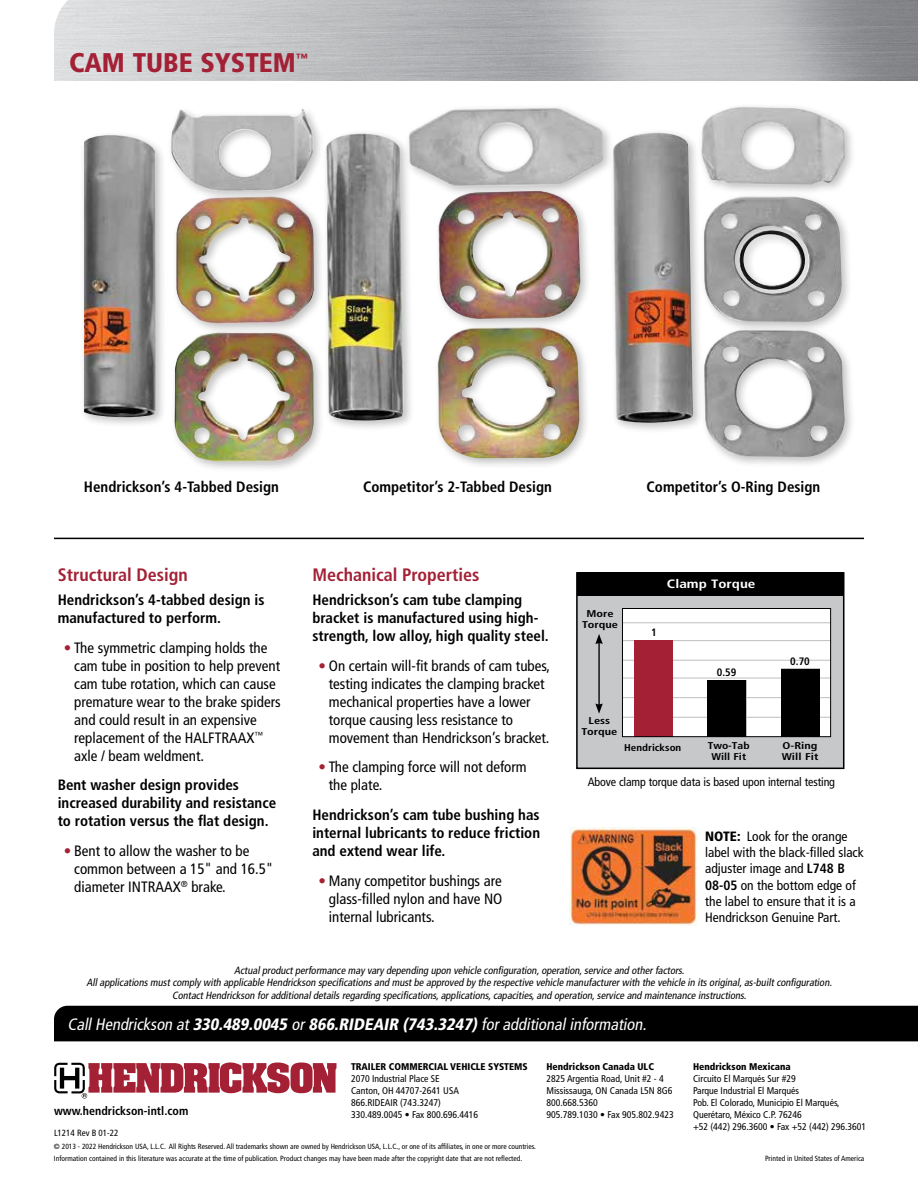
<style>
.page{position:relative;width:918px;height:1188px;background:#fff}
.page>*{position:absolute;margin:0;border:0;box-sizing:border-box;transform-origin:0 0}
.t1{font:900 condensed 27px "Frutiger LT Std";color:#a32035}
.t2{font:700 condensed 18px "Frutiger LT Std";color:#a32035}
.t3{font:italic condensed 16.5px "Frutiger LT Std";color:#fff}
.t4{font:condensed 15px/18px "Frutiger LT Std";color:#000}
.t5{font:700 condensed 15px/18px "Frutiger LT Std";color:#000}
.t6{font:condensed 13.5px/16.2px "Frutiger LT Std";color:#000}
.t7{font:700 condensed 12.15px "Frutiger LT Std";color:#fff;scale:1.25 1}
.t8{font:condensed 12px "Frutiger LT Std";letter-spacing:-.01em;color:#000}
.t9{font:700 condensed 12px "Frutiger LT Std";color:#000}
.t10{font:900 condensed 12px "Frutiger LT Std";color:#a32035}
.t11{font:700 condensed 10.8px "Frutiger LT Std";color:#000}
.t12{font:italic condensed 10.5px/12.6px "Frutiger LT Std";color:#000;text-align:center}
.t13{font:700 condensed 9.9px/10.8px "Frutiger LT Std";color:#000;text-align:center;scale:1.25 1}
.t14{font:700 condensed 9.9px/10.8px "Frutiger LT Std";color:#000;text-align:center;scale:1.19 1}
.t15{font:700 condensed 9.9px "Frutiger LT Std";color:#000;scale:1.12 1}
.t16{font:condensed 9.75px/12px "Frutiger LT Std";color:#000}
.t17{font:900 condensed 9.75px "Frutiger LT Std";color:#000}
.t18{font:condensed 9px "Frutiger LT Std";color:#000}
.t19{font:condensed 7.5px "Frutiger LT Std";color:#000}
.s1{color:#a32035}
.s2{font-weight:900}
.s3{font-weight:700}
</style>
<div class="page">
<div style="left:80px;top:102px;width:777px;height:371px;background:#000;opacity:.25"></div>
<img style="left:84px;top:107px;width:761px;height:316px">
<hr style="left:54px;top:538px;width:810px;height:1px;background:#000">
<img style="left:569px;top:827px;width:128px;height:98px">
<div style="left:577px;top:573px;width:267px;height:195px;background:#c7c8ca"></div>
<div style="left:576px;top:572px;width:268px;height:197px;border:2px solid #000"></div>
<div style="left:577px;top:573px;width:267px;height:23px;background:#000"></div>
<hr style="left:598px;top:642px;width:2px;height:64px;background:#000">
<svg style="left:595px;top:634px;width:8px;height:10px"></svg>
<svg style="left:595px;top:703px;width:8px;height:11px"></svg>
<div style="left:623px;top:609px;width:208px;height:128px;background:#fff"></div>
<hr style="left:623px;top:623px;width:208px;height:1px;background:#bcbec0">
<hr style="left:623px;top:640px;width:208px;height:1px;background:#bcbec0">
<hr style="left:623px;top:660px;width:208px;height:1px;background:#bcbec0">
<hr style="left:623px;top:678px;width:208px;height:1px;background:#bcbec0">
<hr style="left:623px;top:697px;width:208px;height:1px;background:#bcbec0">
<hr style="left:623px;top:717px;width:208px;height:1px;background:#bcbec0">
<div style="left:635px;top:641px;width:38px;height:96px;background:#a32035"></div>
<div style="left:622px;top:608px;width:209px;height:129px;border:1px solid #000"></div>
<div style="left:708px;top:680px;width:38px;height:57px;background:#000"></div>
<div style="left:781px;top:669px;width:38px;height:68px;background:#000"></div>
<div style="left:54px;top:1006px;width:864px;height:35px;background:#000"></div>
<svg style="left:54px;top:1062px;width:283px;height:37px"></svg>
<h1 class="t1" style="left:69px;top:46px;width:228px">CAM TUBE SYSTEM</h1>
<p class="t10" style="left:296px;top:50px;width:13px">™</p>
<p class="t5" style="left:84px;top:478px;width:197px">Hendrickson’s 4-Tabbed Design</p>
<p class="t5" style="left:363px;top:478px;width:190px">Competitor’s 2-Tabbed Design</p>
<p class="t5" style="left:647px;top:478px;width:175px">Competitor’s O-Ring Design</p>
<p class="t2" style="left:58px;top:564px;width:132px">Structural Design</p>
<p class="t5" style="left:58px;top:591px;width:208px">Hendrickson’s 4-tabbed design is manufactured to perform.</p>
<p class="t4" style="left:74px;top:639px;width:208px;text-indent:-10px"><span class="s1">•</span> The symmetric clamping holds the cam tube in position to help prevent cam tube rotation, which can cause premature wear to the brake spiders and could result in an expensive replacement of the HALFTRAAX<sup>™ </sup>axle / beam weldment.</p>
<p class="t5" style="left:58px;top:776px;width:220px">Bent washer design provides increased durability and resistance to rotation versus the flat design.</p>
<p class="t4" style="left:74px;top:842px;width:201px;text-indent:-10px"><span class="s1">•</span> Bent to allow the washer to be common between a 15" and 16.5" diameter INTRAAX<sup>®</sup> brake.</p>
<p class="t2" style="left:312px;top:564px;width:169px">Mechanical Properties</p>
<p class="t5" style="left:312px;top:591px;width:238px">Hendrickson’s cam tube clamping bracket is manufactured using high&shy;strength, low alloy, high quality steel.</p>
<p class="t4" style="left:329px;top:657px;width:223px;text-indent:-10px"><span class="s1">•</span> On certain will-fit brands of cam tubes, testing indicates the clamping bracket mechanical properties have a lower torque causing less resistance to movement than Hendrickson’s bracket.</p>
<p class="t4" style="left:329px;top:758px;width:199px;text-indent:-10px"><span class="s1">•</span> The clamping force will not deform the plate.</p>
<p class="t5" style="left:312px;top:806px;width:229px;text-align:justify">Hendrickson’s cam tube bushing has internal lubricants to reduce friction and extend wear life.</p>
<p class="t4" style="left:329px;top:872px;width:175px;text-align:justify;text-indent:-10px"><span class="s1">•</span> Many competitor bushings are glass-filled nylon and have NO internal lubricants.</p>
<p class="t13" style="left:582px;top:608px;width:30px">More<br>Torque</p>
<p class="t13" style="left:581px;top:715px;width:30px">Less<br>Torque</p>
<p class="t7" style="left:667px;top:576px;width:72px">Clamp Torque</p>
<p class="t11" style="left:651px;top:626px;width:7px">1</p>
<p class="t11" style="left:717px;top:666px;width:21px">0.59</p>
<p class="t11" style="left:790px;top:655px;width:21px">0.70</p>
<p class="t15" style="left:624px;top:741px;width:53px">Hendrickson</p>
<p class="t14" style="left:708px;top:740px;width:37px">Two-Tab<br>Will Fit</p>
<p class="t13" style="left:782px;top:740px;width:31px;text-align:left">O-Ring<br>Will Fit</p>
<p class="t8" style="left:588px;top:775px;width:249px">Above clamp torque data is based upon internal testing</p>
<p class="t6" style="left:705px;top:828px;width:160px"><span class="s2">NOTE:</span> Look for the orange label with the black-filled slack adjuster image and <span class="s3">L748 B<br>08-05</span> on the bottom edge of the label to ensure that it is a<br>Hendrickson Genuine Part.</p>
<p class="t12" style="left:86px;top:964px;width:749px">Actualproductperformance may vary depending upon vehicle configuration,operation,service and otherfactors.<br>Allapplicationsmustcomply with applicable Hendrickson specificationsand mustbe approved by the respective vehicle manufacturerwith the vehicle in itsoriginal,as-builtconfiguration.<br>ContactHendrickson foradditionaldetailsregarding specifications,applications,capacities,and operation,service and maintenance instructions.</p>
<p class="t3" style="left:68px;top:1014px;width:584px">CallHendrickson at<span class="s2">330.489.0045</span> or<span class="s2">866.RIDEAIR (743.3247)</span>foradditionalinformation.</p>
<p class="t17" style="left:351px;top:1061px;width:178px">TRAILER COMMERCIAL VEHICLE SYSTEMS</p>
<p class="t16" style="left:351px;top:1073px;width:129px">2070 Industrial Place SE<br>Canton, OH 44707-2641 USA<br>866.RIDEAIR (743.3247)<br>330.489.0045 • Fax 800.696.4416</p>
<p class="t9" style="left:54px;top:1104px;width:136px">www.hendrickson-intl.com</p>
<p class="t18" style="left:54px;top:1128px;width:66px">L1214 Rev B 01-22</p>
<p class="t19" style="left:54px;top:1154px;width:470px">Information contained in this literature was accurate at the time of publication. Product changes may have been made after the copyright date that are not reflected.</p>
<p class="t19" style="left:54px;top:1142px;width:484px">© 2013 - 2022 Hendrickson USA, L.L.C. All Rights Reserved. All trademarks shown are owned by Hendrickson USA, L.L.C., or one of its affiliates, in one or more countries.</p>
<p class="t17" style="left:546px;top:1061px;width:109px">Hendrickson Canada ULC</p>
<p class="t16" style="left:546px;top:1073px;width:129px">2825 Argentia Road, Unit #2 - 4<br>Mississauga, ON Canada L5N 8G6<br>800.668.5360<br>905.789.1030 • Fax 905.802.9423</p>
<p class="t17" style="left:693px;top:1061px;width:99px">Hendrickson Mexicana</p>
<p class="t16" style="left:693px;top:1073px;width:175px">Circuito El Marqués Sur #29<br>Parque Industrial El Marqués<br>Pob. El Colorado, Municipio El Marqués, Querétaro, México C.P. 76246<br>+52 (442) 296.3600 • Fax +52 (442) 296.3601</p>
<p class="t19" style="left:765px;top:1154px;width:101px">Printed in United States of America</p>
</div>
